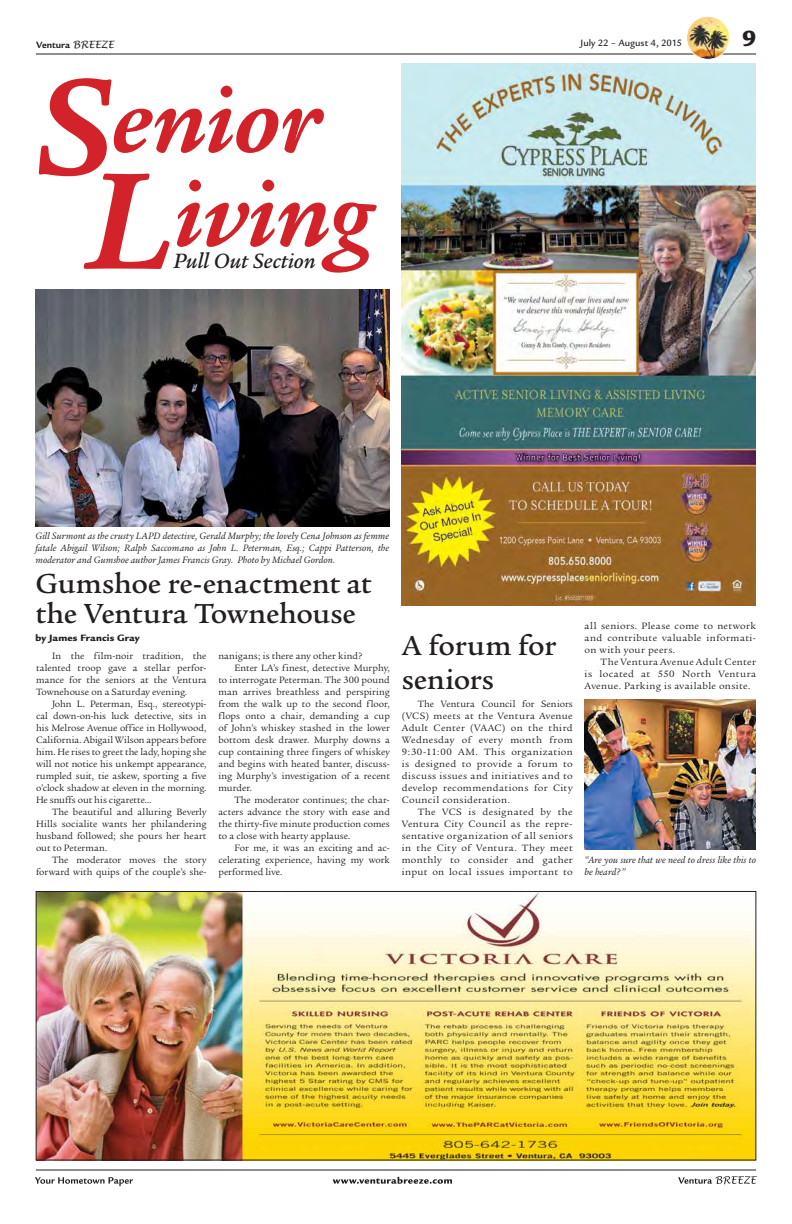
<style>
.page{position:relative;width:792px;height:1224px;background:#fff}
.page>*{position:absolute;margin:0;border:0;box-sizing:border-box;transform-origin:0 0}
.t1{font:italic 700 99.6px "Legacy Serif";letter-spacing:-.005em;color:#d2232a}
.t2{font:500 30px/34px "Legacy Serif";letter-spacing:-.005em;color:#231f20}
.t3{font:900 24px "Legacy Sans";color:#231f20}
.t4{font:italic 500 22.5px "Legacy Serif";color:#231f20}
.t5{font:10px/12px "Legacy Serif";letter-spacing:.01em;color:#231f20;text-align:justify}
.t6{font:10px/12px "Legacy Serif";letter-spacing:.01em;color:#231f20;text-align:justify;scale:1.05 1}
.t7{font:italic 10px/12px "Legacy Serif";letter-spacing:.01em;color:#231f20;text-align:justify}
.t8{font:500 10px "Legacy Sans";color:#231f20}
.t9{font:900 10px "Legacy Sans";letter-spacing:.005em;color:#231f20}
.t10{font:700 10px "Legacy Sans";letter-spacing:.005em;color:#231f20}
.s1{font-family:"Lucida Handwriting";font-weight:400;font-style:italic}
.s2{font-size:149.4px}
</style>
<div class="page">
<svg style="left:35px;top:1176px;width:722px;height:10px"></svg>
<hr style="left:36px;top:54px;width:720px;height:1px;background:#231f20">
<hr style="left:36px;top:1170px;width:720px;height:1px;background:#231f20">
<img style="left:687px;top:16px;width:43px;height:43px;border-radius:21px">
<div style="left:686px;top:16px;width:44px;height:44px;border:1px solid #fff;border-radius:50%"></div>
<img style="left:402px;top:64px;width:354px;height:541px">
<img style="left:38px;top:893px;width:716px;height:265px">
<div style="left:36px;top:891px;width:720px;height:269px;border:1px solid #231f20"></div>
<img style="left:584px;top:699px;width:172px;height:151px">
<img style="left:36px;top:290px;width:354px;height:236px">
<p class="t10" style="left:36px;top:39px;width:79px">Ventura <span class="s1">BREEZE</span></p>
<p class="t8" style="left:580px;top:37px;width:103px">July 22 – August 4, 2015</p>
<h3 class="t3" style="left:742px;top:24px;width:15px">9</h3>
<h1 class="t1" style="left:36px;top:64px;width:288px"><span class="s2">S</span>enior</h1>
<h1 class="t1" style="left:87px;top:158px;width:288px"><span class="s2">L</span>iving</h1>
<h3 class="t4" style="left:173px;top:248px;width:144px">Pull Out Section</h3>
<p class="t7" style="left:36px;top:530px;width:355px">Gill Surmont as the crusty LAPD detective, Gerald Murphy; the lovely Cena Johnson as femme fatale Abigail Wilson; Ralph Saccomano as John L. Peterman, Esq.; Cappi Patterson, the moderator and Gumshoe author James Francis Gray. Photo by Michael Gordon.</p>
<h2 class="t2" style="left:36px;top:569px;width:338px;line-height:30px">Gumshoe re-enactment at the Ventura Townehouse</h2>
<p class="t9" style="left:36px;top:632px;width:106px">by James Francis Gray</p>
<p class="t5" style="left:218px;top:650px;width:145px">nanigans; is there any other kind?</p>
<p class="t5" style="left:234px;top:662px;width:157px">Enter LA’s finest, detective Murphy,</p>
<p class="t5" style="left:218px;top:674px;width:173px">to interrogate Peterman. The 300 pound</p>
<p class="t5" style="left:218px;top:686px;width:173px">man arrives breathless and perspiring</p>
<p class="t5" style="left:218px;top:698px;width:173px">from the walk up to the second floor,</p>
<p class="t5" style="left:218px;top:710px;width:173px">flops onto a chair, demanding a cup</p>
<p class="t5" style="left:218px;top:722px;width:173px">of John’s whiskey stashed in the lower</p>
<p class="t5" style="left:218px;top:734px;width:173px">bottom desk drawer. Murphy downs a</p>
<p class="t5" style="left:218px;top:746px;width:173px">cup containing three fingers of whiskey</p>
<p class="t5" style="left:218px;top:758px;width:173px">and begins with heated banter, discuss-</p>
<p class="t5" style="left:218px;top:770px;width:173px">ing Murphy’s investigation of a recent</p>
<p class="t5" style="left:218px;top:782px;width:35px">murder.</p>
<p class="t5" style="left:234px;top:794px;width:157px">The moderator continues; the char-</p>
<p class="t5" style="left:218px;top:806px;width:173px">acters advance the story with ease and</p>
<p class="t5" style="left:218px;top:818px;width:173px">the thirty-five minute production comes</p>
<p class="t5" style="left:218px;top:830px;width:134px">to a close with hearty applause.</p>
<p class="t5" style="left:234px;top:842px;width:157px">For me, it was an exciting and ac-</p>
<p class="t5" style="left:218px;top:854px;width:173px">celerating experience, having my work</p>
<p class="t5" style="left:218px;top:866px;width:65px">performed live.</p>
<p class="t7" style="left:585px;top:854px;width:173px">“Are you sure that we need to dress like this to be heard?”</p>
<p class="t6" style="left:585px;top:620px;width:165px">all seniors. Please come to network and contribute valuable informati&shy;on with your peers.</p>
<p class="t6" style="left:585px;top:656px;width:165px;text-indent:16px">The Ventura Avenue Adult Center is located at 550 North Ventura Avenue. Parking is available onsite.</p>
<h2 class="t2" style="left:402px;top:629px;width:156px">A forum for seniors</h2>
<p class="t5" style="left:402px;top:698px;width:172px;text-indent:16px">The Ventura Council for Seniors (VCS) meets at the Ventura Avenue Adult Center (VAAC) on the third Wednesday of every month from 9:30-11:00 AM. This organization is designed to provide a forum to discuss issues and initiatives and to develop recommendations for City Council consideration.</p>
<p class="t6" style="left:402px;top:806px;width:164px;text-indent:16px">The VCS is designated by the Ventura City Council as the repre&shy;sentative organization of all seniors in the City of Ventura. They meet monthly to consider and gather input on local issues important to</p>
<p class="t5" style="left:36px;top:650px;width:172px;text-indent:16px">In the film-noir tradition, the talented troop gave a stellar perfor&shy;mance for the seniors at the Ventura Townehouse on a Saturday evening.</p>
<p class="t5" style="left:36px;top:698px;width:172px;text-indent:16px">John L. Peterman, Esq., stereotypi&shy;cal down-on-his luck detective, sits in his Melrose Avenue office in Hollywood, California. Abigail Wilson appears before him. He rises to greet the lady, hoping she will not notice his unkempt appearance, rumpled suit, tie askew, sporting a five o’clock shadow at eleven in the morning.<br>He snuffs out his cigarette…</p>
<p class="t5" style="left:36px;top:806px;width:172px;text-indent:16px">The beautiful and alluring Beverly Hills socialite wants her philandering husband followed; she pours her heart out to Peterman.</p>
<p class="t5" style="left:36px;top:854px;width:172px;text-align:right">The moderator moves the story forward with quips of the couple’s she-</p>
</div>
